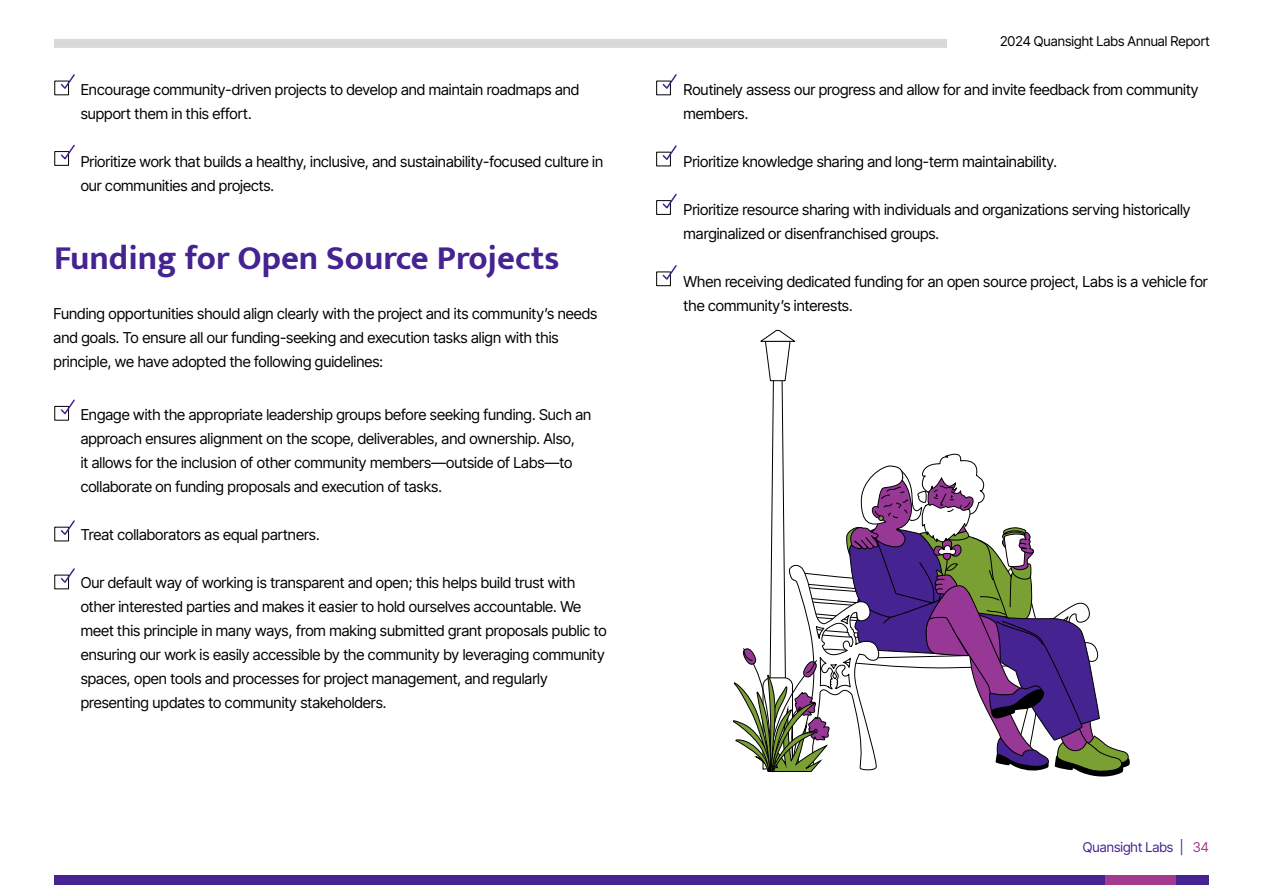
<style>
.page{position:relative;width:1263px;height:893px;background:#fff}
.page>*{position:absolute;margin:0;border:0;box-sizing:border-box;transform-origin:0 0}
.t1{font:700 34.5px "Mukta";color:#452391}
.t2{font:15px/24px "Inter Tight";color:#000}
.t3{font:13.5px "Inter Tight";color:#000}
.t4{font:13.5px "Inter Tight";color:#452392}
.s1{color:#a43a8f}
</style>
<div class="page">
<div style="left:54px;top:875px;width:1052px;height:9px;background:#452391"></div>
<div style="left:1106px;top:875px;width:70px;height:9px;background:#a43a8f"></div>
<div style="left:1176px;top:875px;width:33px;height:9px;background:#452391"></div>
<div style="left:58px;top:39px;width:884px;height:9px;background:#d9d9d9"></div>
<svg style="left:59px;top:74px;width:16px;height:16px"></svg>
<svg style="left:59px;top:568px;width:16px;height:16px"></svg>
<svg style="left:59px;top:520px;width:16px;height:17px"></svg>
<svg style="left:59px;top:400px;width:16px;height:16px"></svg>
<div style="left:54px;top:151px;width:15px;height:15px;border:1px solid #000"></div>
<svg style="left:59px;top:145px;width:16px;height:16px"></svg>
<div style="left:656px;top:152px;width:15px;height:14px;border:1px solid #000"></div>
<svg style="left:661px;top:145px;width:16px;height:17px"></svg>
<div style="left:656px;top:200px;width:15px;height:15px;border:1px solid #000"></div>
<svg style="left:661px;top:194px;width:16px;height:16px"></svg>
<div style="left:656px;top:81px;width:15px;height:14px;border:1px solid #000"></div>
<svg style="left:661px;top:74px;width:16px;height:16px"></svg>
<div style="left:656px;top:272px;width:15px;height:14px;border:1px solid #000"></div>
<svg style="left:661px;top:265px;width:16px;height:16px"></svg>
<svg style="left:732px;top:329px;width:398px;height:448px"></svg>
<p class="t2" style="left:81px;top:77px;width:500px">Encourage community-driven projects to develop and maintain roadmaps and support them in this effort.</p>
<p class="t2" style="left:81px;top:149px;width:524px">Prioritize work that builds a healthy, inclusive, and sustainability-focused culture in our communities and projects.</p>
<h4 class="t1" style="left:54px;top:236px;width:507px">Funding for Open Source Projects</h4>
<p class="t2" style="left:54px;top:302px;width:545px">Funding opportunities should align clearly with the project and its community’s needs and goals. To ensure all our funding-seeking and execution tasks align with this principle, we have adopted the following guidelines:</p>
<p class="t2" style="left:81px;top:402px;width:512px">Engage with the appropriate leadership groups before seeking funding. Such an approach ensures alignment on the scope, deliverables, and ownership. Also,<br>it allows for the inclusion of other community members—outside of Labs—to collaborate on funding proposals and execution of tasks.</p>
<p class="t2" style="left:81px;top:522px;width:240px">Treat collaborators as equal partners.</p>
<p class="t2" style="left:81px;top:570px;width:527px">Our default way of working is transparent and open; this helps build trust with other interested parties and makes it easier to hold ourselves accountable. We meet this principle in many ways, from making submitted grant proposals public to ensuring our work is easily accessible by the community by leveraging community spaces, open tools and processes for project management, and regularly presenting updates to community stakeholders.</p>
<p class="t3" style="left:1000px;top:31px;width:211px">2024 Quansight Labs Annual Report</p>
<p class="t2" style="left:684px;top:77px;width:516px">Routinely assess our progress and allow for and invite feedback from community members.</p>
<p class="t2" style="left:684px;top:149px;width:375px">Prioritize knowledge sharing and long-term maintainability.</p>
<p class="t2" style="left:684px;top:197px;width:508px">Prioritize resource sharing with individuals and organizations serving historically marginalized or disenfranchised groups.</p>
<p class="t2" style="left:684px;top:269px;width:526px">When receiving dedicated funding for an open source project, Labs is a vehicle for the community’s interests.</p>
<p class="t4" style="left:1083px;top:837px;width:128px">Quansight Labs | <span class="s1">34</span></p>
</div>
